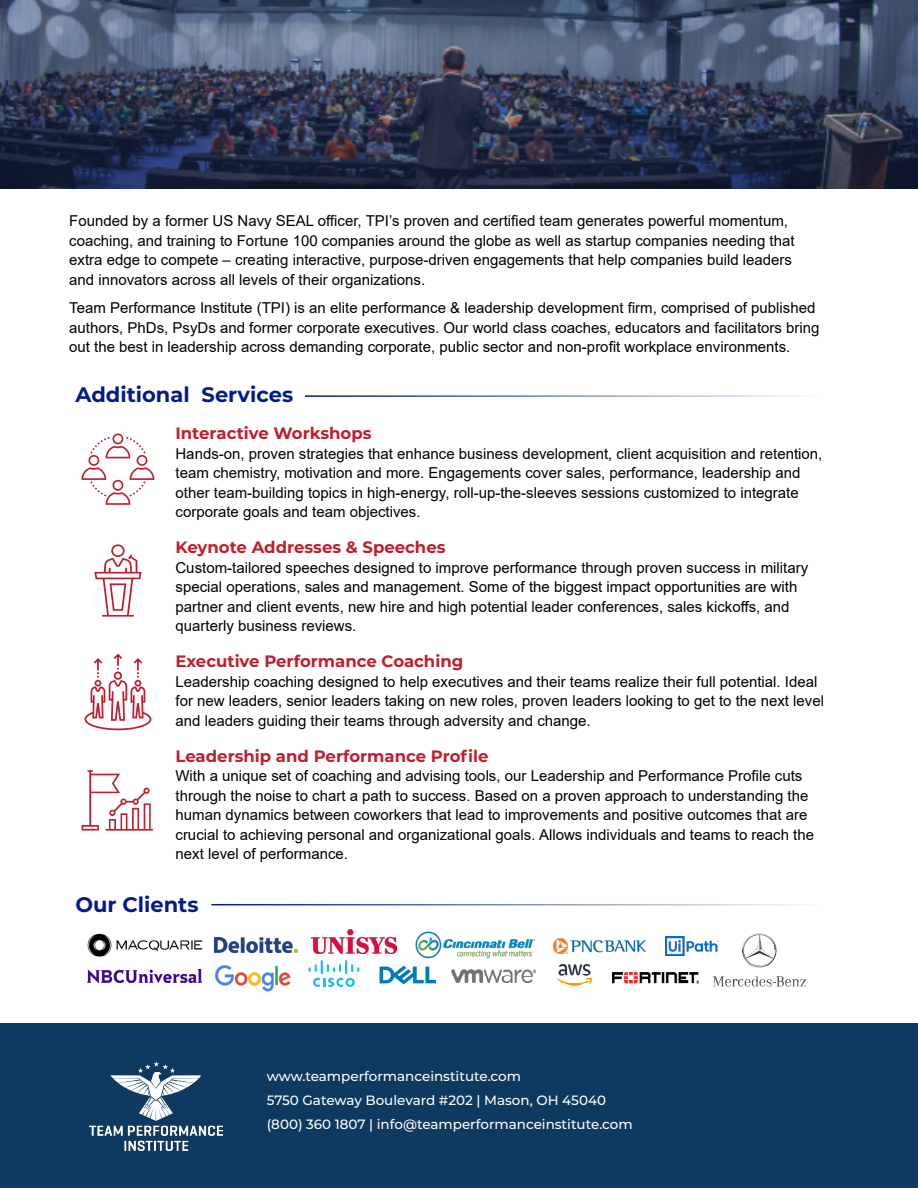
<style>
.page{position:relative;width:918px;height:1188px;background:#fff}
.page>*{position:absolute;margin:0;border:0;box-sizing:border-box;transform-origin:0 0}
.Subheader-Navy{font:700 21px "Montserrat";color:#001c88}
.Subheader-Navy-2{font:700 16.5px "Montserrat";color:#be1f2e}
.Subheader-Navy-3{font:15px/19.5px "Arial";color:#000}
.t1{font:500 13.5px "Montserrat";color:#fff}
</style>
<div class="page">
<div style="left:0;top:1024px;width:918px;height:164px;background:#0e3961"></div>
<img style="left:90px;top:1062px;width:133px;height:89px">
<hr style="left:305px;top:395px;width:518px;height:2px;background:#001c88">
<hr style="left:211px;top:904px;width:614px;height:1px;background:#001c88">
<img style="left:0;top:0;width:918px;height:189px">
<svg style="left:82px;top:433px;width:72px;height:72px"></svg>
<svg style="left:94px;top:544px;width:48px;height:73px"></svg>
<svg style="left:85px;top:654px;width:66px;height:76px"></svg>
<svg style="left:82px;top:770px;width:71px;height:61px"></svg>
<img style="left:311px;top:929px;width:86px;height:24px">
<img style="left:215px;top:937px;width:82px;height:15px">
<img style="left:415px;top:931px;width:119px;height:28px">
<img style="left:87px;top:933px;width:116px;height:24px">
<img style="left:451px;top:970px;width:85px;height:13px">
<img style="left:216px;top:966px;width:75px;height:25px">
<img style="left:553px;top:938px;width:92px;height:15px">
<img style="left:612px;top:973px;width:86px;height:10px">
<svg style="left:309px;top:960px;width:50px;height:27px"></svg>
<svg style="left:380px;top:966px;width:56px;height:18px"></svg>
<img style="left:713px;top:933px;width:93px;height:54px">
<img style="left:87px;top:970px;width:115px;height:13px">
<img style="left:557px;top:965px;width:35px;height:20px">
<img style="left:665px;top:937px;width:54px;height:19px">
<p class="Subheader-Navy-3" style="left:69px;top:211px;width:727px">Founded by a former US Navy SEAL officer, TPI’s proven and certified team generates powerful momentum, coaching, and training to Fortune 100 companies around the globe as well as startup companies needing that extra edge to compete – creating interactive, purpose-driven engagements that help companies build leaders and innovators across all levels of their organizations.</p>
<p class="Subheader-Navy-3" style="left:69px;top:298px;width:752px">Team Performance Institute (TPI) is an elite performance &amp; leadership development firm, comprised of published authors, PhDs, PsyDs and former corporate executives. Our world class coaches, educators and facilitators bring out the best in leadership across demanding corporate, public sector and non-profit workplace environments.</p>
<p class="Subheader-Navy" style="left:75px;top:380px;width:219px">Additional Services</p>
<p class="Subheader-Navy-2" style="left:176px;top:421px;width:198px">Interactive Workshops</p>
<p class="Subheader-Navy-3" style="left:176px;top:443px;width:648px">Hands-on, proven strategies that enhance business development, client acquisition and retention, team chemistry, motivation and more. Engagements cover sales, performance, leadership and other team-building topics in high-energy, roll-up-the-sleeves sessions customized to integrate corporate goals and team objectives.</p>
<p class="Subheader-Navy-2" style="left:176px;top:535px;width:272px">Keynote Addresses &amp; Speeches</p>
<p class="Subheader-Navy-3" style="left:176px;top:557px;width:634px">Custom-tailored speeches designed to improve performance through proven success in military special operations, sales and management. Some of the biggest impact opportunities are with partner and client events, new hire and high potential leader conferences, sales kickoffs, and quarterly business reviews.</p>
<p class="Subheader-Navy-2" style="left:176px;top:649px;width:289px">Executive Performance Coaching</p>
<p class="Subheader-Navy-3" style="left:176px;top:671px;width:650px">Leadership coaching designed to help executives and their teams realize their full potential. Ideal for new leaders, senior leaders taking on new roles, proven leaders looking to get to the next level and leaders guiding their teams through adversity and change.</p>
<p class="Subheader-Navy-2" style="left:176px;top:744px;width:315px">Leadership and Performance Profile</p>
<p class="Subheader-Navy-3" style="left:176px;top:766px;width:640px">With a unique set of coaching and advising tools, our Leadership and Performance Profile cuts through the noise to chart a path to success. Based on a proven approach to understanding the human dynamics between coworkers that lead to improvements and positive outcomes that are crucial to achieving personal and organizational goals. Allows individuals and teams to reach the next level of performance.</p>
<p class="Subheader-Navy" style="left:75px;top:889px;width:125px">Our Clients</p>
<p class="t1" style="left:267px;top:1067px;width:256px">www.teamperformanceinstitute.com</p>
<p class="t1" style="left:267px;top:1091px;width:341px">5750 Gateway Boulevard #202 | Mason, OH 45040</p>
<p class="t1" style="left:267px;top:1115px;width:367px">(800) 360 1807 | info@teamperformanceinstitute.com</p>
</div>
